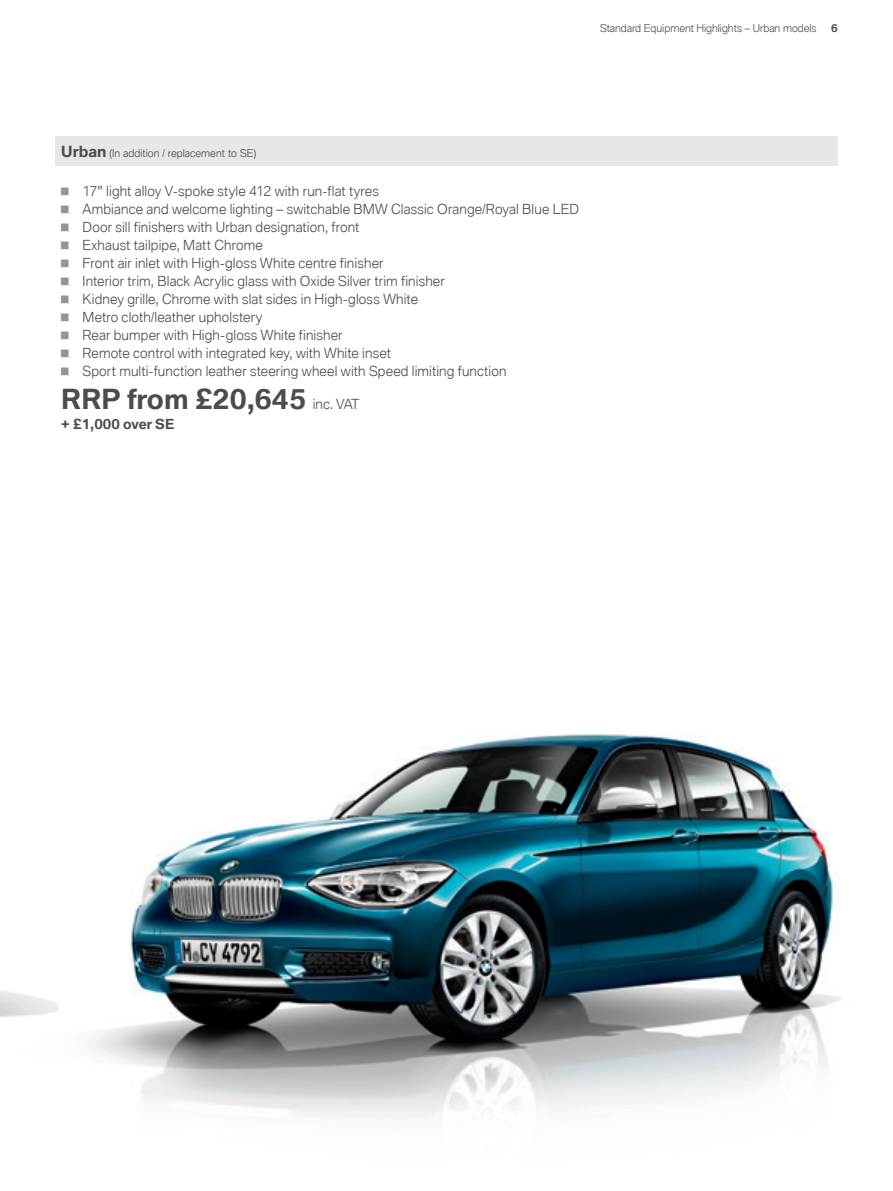
<style>
.page{position:relative;width:893px;height:1191px;background:#fff}
.page>*{position:absolute;margin:0;border:0;box-sizing:border-box;transform-origin:0 0}
.t1{font:700 27px "BMW Type Global Pro";color:#4b4c4d}
.t2{font:300 13.5px/18px "BMW Type Global Pro";letter-spacing:.01em;color:#4b4c4d}
.t3{font:700 13.5px "BMW Type Global Pro";letter-spacing:-.005em;color:#4b4c4d}
.t4{font:300 10.5px "BMW Type Global Pro";color:#4b4c4d}
.t5{font:700 10.5px "BMW Type Global Pro";color:#4b4c4d}
.s1{font-weight:700;font-size:15px}
.s2{font-weight:300;font-size:13.5px}
</style>
<div class="page">
<div style="left:55px;top:136px;width:783px;height:30px;background:#e6e7e9"></div>
<img style="left:88px;top:734px;width:753px;height:387px">
<p class="t4" style="left:600px;top:20px;width:218px">Standard Equipment Highlights – Urban models</p>
<p class="t5" style="left:831px;top:22px;width:8px">6</p>
<p class="t4" style="left:61px;top:145px;width:197px"><span class="s1">Urban</span> (In addition / replacement to SE)</p>
<p class="t2" style="left:61px;top:183px;width:519px"><sup>█</sup> 17" light alloy V-spoke style 412 with run-flat tyres<br><sup>█</sup> Ambiance and welcome lighting – switchable BMW Classic Orange/Royal Blue LED <sup>█</sup> Door sill finishers with Urban designation, front<br><sup>█</sup> Exhaust tailpipe, Matt Chrome<br><sup>█</sup> Front air inlet with High-gloss White centre finisher<br><sup>█</sup> Interior trim, Black Acrylic glass with Oxide Silver trim finisher<br><sup>█</sup> Kidney grille, Chrome with slat sides in High-gloss White<br><sup>█</sup> Metro cloth/leather upholstery<br><sup>█</sup> Rear bumper with High-gloss White finisher<br><sup>█</sup> Remote control with integrated key, with White inset<br><sup>█</sup> Sport multi-function leather steering wheel with Speed limiting function</p>
<h1 class="t1" style="left:61px;top:384px;width:300px">RRP from £20,645 <span class="s2">inc. VAT</span></h1>
<p class="t3" style="left:61px;top:416px;width:114px">+ £1,000 over SE</p>
</div>
